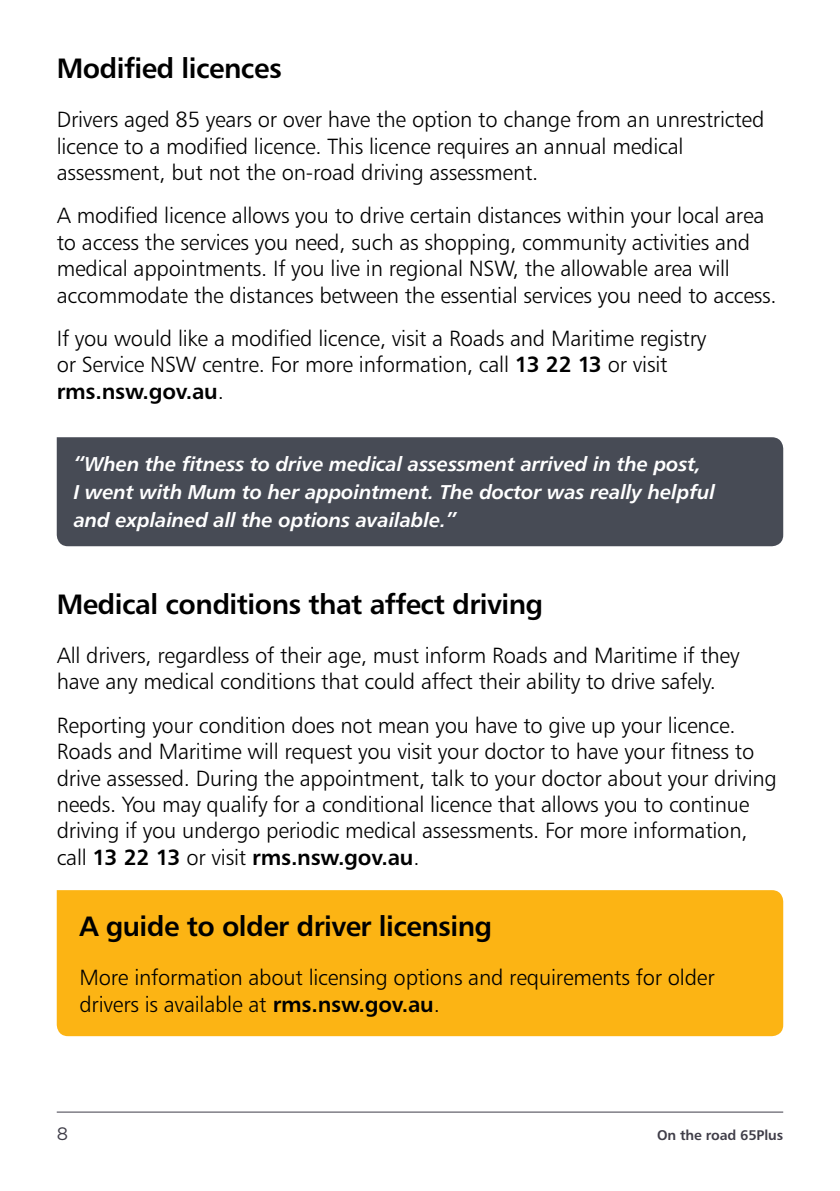
<style>
.page{position:relative;width:840px;height:1191px;background:#fff}
.page>*{position:absolute;margin:0;border:0;box-sizing:border-box;transform-origin:0 0}
.t1{font:500 28px "Trans Text Md";letter-spacing:-.02em;color:#000}
.t2{font:300 22px/26.4px "Trans Text Lt";letter-spacing:-.01em;color:#000}
.t3{font:500 22px "Trans Text Md";letter-spacing:-.01em;color:#000}
.t4{font:italic 500 20px/28px "Trans Text Md";letter-spacing:-.01em;color:#fff}
.t5{font:18px "Gotham";color:#3f3d48}
.t6{font:500 14px "Trans Text Md";letter-spacing:-.01em;color:#3f3d48}
.s1{font-family:"Trans Text Md";font-weight:500}
.s2{font-family:"Trans Text Lt";font-weight:300}
</style>
<div class="page">
<hr style="left:57px;top:1111px;width:725px;height:1px;background:#3f3d48">
<div style="left:57px;top:437px;width:725px;height:109px;background:#474b55"></div>
<div style="left:57px;top:890px;width:725px;height:146px;background:#fcb414"></div>
<p class="t1" style="left:57px;top:57px;width:226px">Modified licences</p>
<p class="t2" style="left:57px;top:108px;width:708px">Drivers aged 85 years or over have the option to change from an unrestricted licence to a modified licence. This licence requires an annual medical assessment, but not the on-road driving assessment.</p>
<p class="t2" style="left:57px;top:204px;width:721px">A modified licence allows you to drive certain distances within your local area to access the services you need, such as shopping, community activities and medical appointments. If you live in regional NSW, the allowable area will accommodate the distances between the essential services you need to access.</p>
<p class="t2" style="left:57px;top:326px;width:650px">If you would like a modified licence, visit a Roads and Maritime registry or Service NSW centre. For more information, call <span class="s1">13 22 13</span> or visit</p>
<p class="t3" style="left:57px;top:382px;width:169px">rms.nsw.gov.au<span class="s2">.</span></p>
<p class="t4" style="left:74px;top:452px;width:642px">“When the fitness to drive medical assessment arrived in the post,<br>I went with Mum to her appointment. The doctor was really helpful and explained all the options available.”</p>
<p class="t1" style="left:57px;top:592px;width:487px">Medical conditions that affect driving</p>
<p class="t2" style="left:57px;top:643px;width:684px">All drivers, regardless of their age, must inform Roads and Maritime if they have any medical conditions that could affect their ability to drive safely.</p>
<p class="t2" style="left:57px;top:713px;width:721px">Reporting your condition does not mean you have to give up your licence.<br>Roads and Maritime will request you visit your doctor to have your fitness to drive assessed. During the appointment, talk to your doctor about your driving needs. You may qualify for a conditional licence that allows you to continue driving if you undergo periodic medical assessments. For more information,</p>
<p class="t3" style="left:57px;top:848px;width:364px"><span class="s2">call</span> 13 22 13 <span class="s2">or visit</span> rms.nsw.gov.au<span class="s2">.</span></p>
<p class="t1" style="left:79px;top:915px;width:414px">A guide to older driver licensing</p>
<p class="t2" style="left:79px;top:965px;width:636px">More information about licensing options and requirements for older drivers is available at <span class="s1">rms.nsw.gov.au</span>.</p>
<p class="t5" style="left:57px;top:1125px;width:13px">8</p>
<p class="t6" style="left:656px;top:1129px;width:127px">On the road 65Plus</p>
</div>
